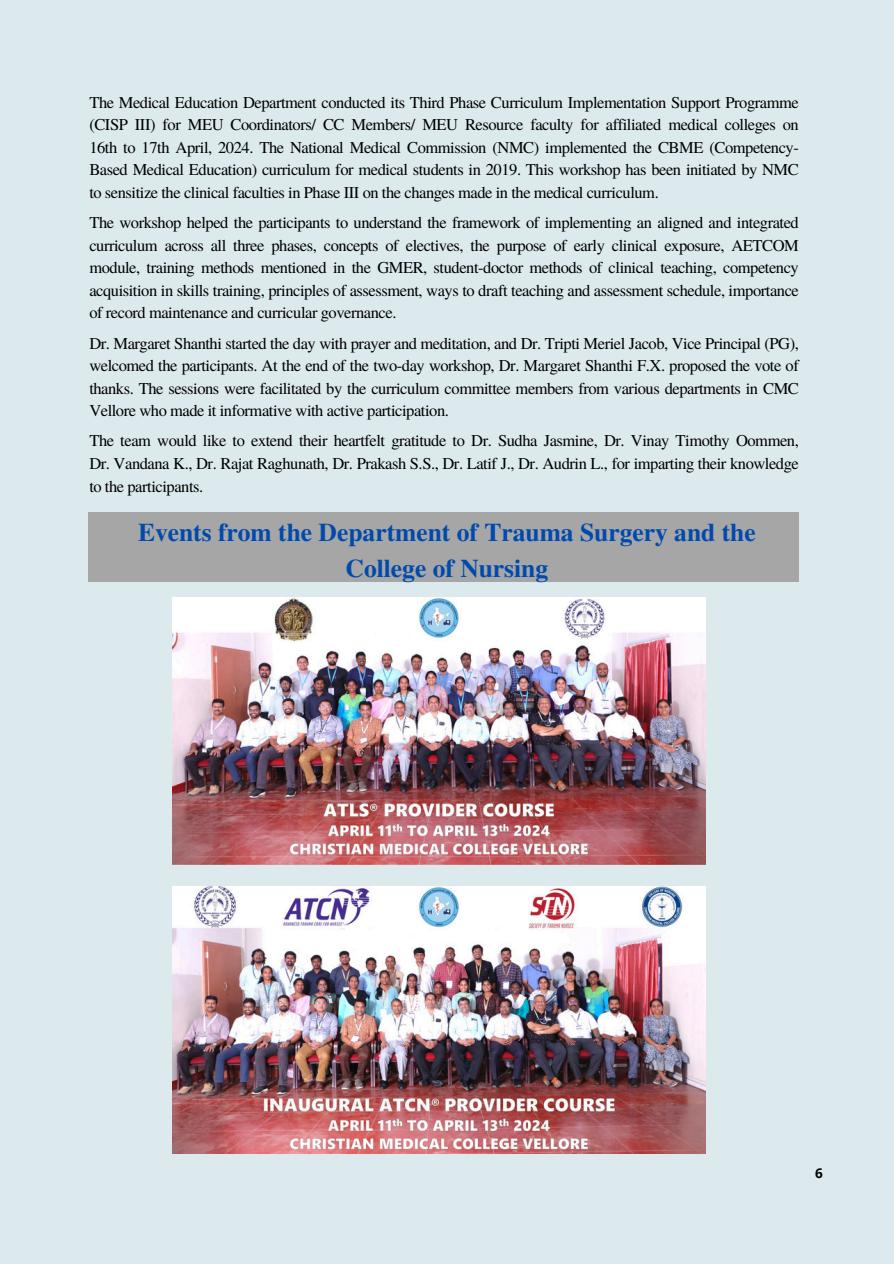
<style>
.page{position:relative;width:894px;height:1264px;background:#fff}
.page>*{position:absolute;margin:0;border:0;box-sizing:border-box;transform-origin:0 0}
.t1{font:700 25.5px/36px "Te X Gyre Termes";color:#004aad;text-align:center}
.t2{font:16.5px/22.5px "Te X Gyre Termes";letter-spacing:-.025em;color:#000;text-align:justify}
.t3{font:700 13.5px "Open Sans";color:#000}
</style>
<div class="page">
<div style="left:0;top:0;width:893px;height:1263px;background:#ddeaed"></div>
<div style="left:88px;top:511px;width:710px;height:70px;background:#a6a6a6"></div>
<img style="left:172px;top:597px;width:533px;height:267px">
<img style="left:172px;top:886px;width:533px;height:267px">
<p class="t2" style="left:89px;top:90px;width:710px">The Medical Education Department conducted its Third Phase Curriculum Implementation Support Programme (CISP III) for MEU Coordinators/ CC Members/ MEU Resource faculty for affiliated medical colleges on 16th to 17th April, 2024. The National Medical Commission (NMC) implemented the CBME (Competency-Based Medical Education) curriculum for medical students in 2019. This workshop has been initiated by NMC to sensitize the clinical faculties in Phase III on the changes made in the medical curriculum.</p>
<h1 class="t2" style="left:89px;top:210px;width:710px">The workshop helped the participants to understand the framework of implementing an aligned and integrated curriculum across all three phases, concepts of electives, the purpose of early clinical exposure, AETCOM module, training methods mentioned in the GMER, student-doctor methods of clinical teaching, competency acquisition in skills training, principles of assessment, ways to draft teaching and assessment schedule, importance of record maintenance and curricular governance.</h1>
<p class="t2" style="left:89px;top:331px;width:710px">Dr. Margaret Shanthi started the day with prayer and meditation, and Dr. Tripti Meriel Jacob, Vice Principal (PG), welcomed the participants. At the end of the two-day workshop, Dr. Margaret Shanthi F.X. proposed the vote of thanks. The sessions were facilitated by the curriculum committee members from various departments in CMC Vellore who made it informative with active participation.</p>
<p class="t2" style="left:89px;top:429px;width:710px">The team would like to extend their heartfelt gratitude to Dr. Sudha Jasmine, Dr. Vinay Timothy Oommen, Dr. Vandana K., Dr. Rajat Raghunath, Dr. Prakash S.S., Dr. Latif J., Dr. Audrin L., for imparting their knowledge to the participants.</p>
<p class="t1" style="left:138px;top:513px;width:619px">Events from the Department of Trauma Surgery and the<br>College of Nursing</p>
<p class="t3" style="left:815px;top:1163px;width:9px">6</p>
</div>
